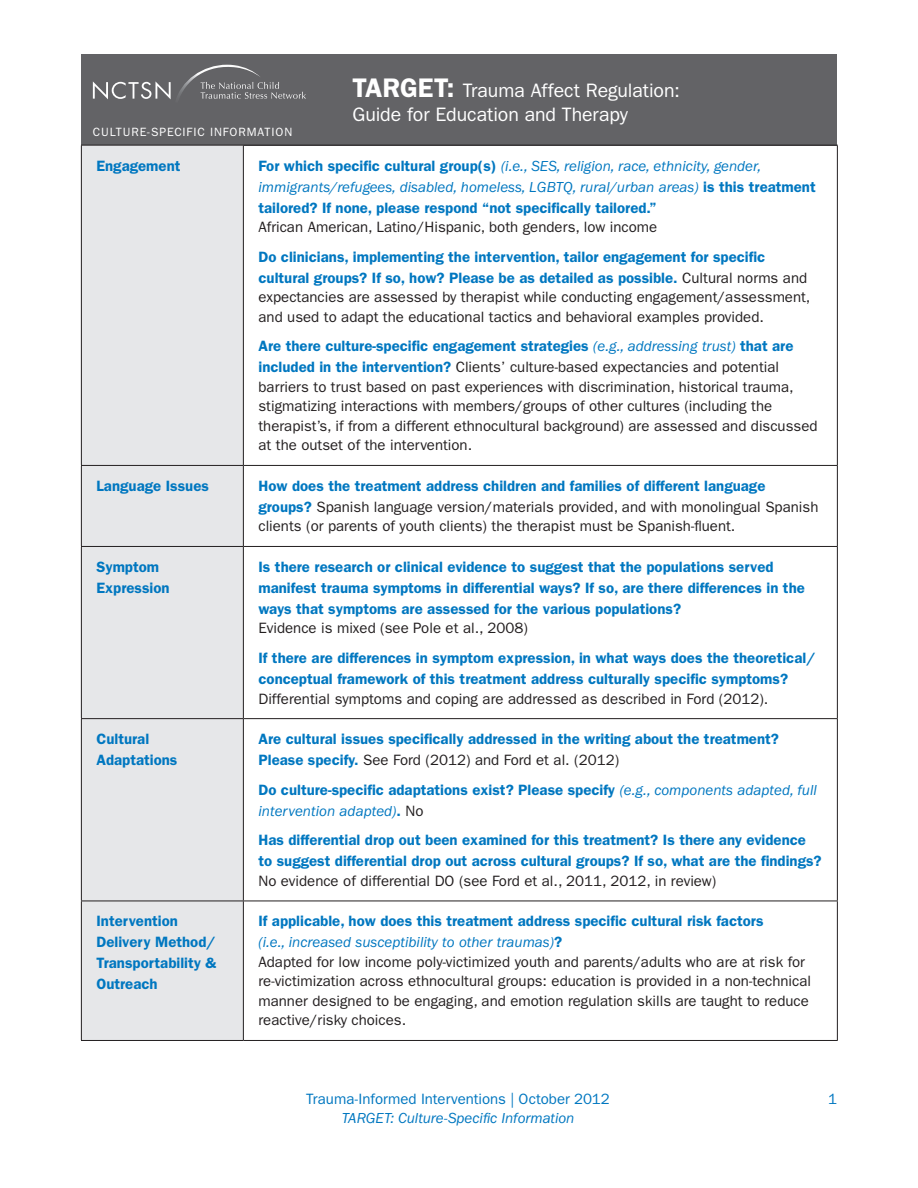
<style>
.page{position:relative;width:918px;height:1188px;background:#fff}
.page>*{position:absolute;margin:0;border:0;box-sizing:border-box;transform-origin:0 0}
.Header_Title{font:600 27px "ITC Franklin Gothic Std";letter-spacing:-.005em;color:#fff}
.Header_Title-2{font:19.5px/24px "ITC Franklin Gothic Std";letter-spacing:-.005em;color:#fff}
.Body_Paragraphs{font:600 15px/21px "ITC Franklin Gothic Std";color:#0077c0}
.Body_Paragraphs-2{font:15px/19.5px "ITC Franklin Gothic Std";color:#231f20}
.Page_number{font:15px "ITC Franklin Gothic Std";color:#0077c0}
.t1{font:italic 15px "ITC Franklin Gothic Std";letter-spacing:-.005em;color:#0077c0}
.Header_Title-3{font:12px "ITC Franklin Gothic Std";letter-spacing:.075em;color:#fff}
.s1{font-weight:400;font-style:italic}
.s2{font-weight:400;color:#231f20}
</style>
<div class="page">
<div style="left:81px;top:54px;width:756px;height:92px;background:#636366"></div>
<svg style="left:93px;top:64px;width:213px;height:36px"></svg>
<div style="left:82px;top:146px;width:161px;height:894px;background:#e6e7e9"></div>
<hr style="left:81px;top:145px;width:162px;height:1px;background:#231f20">
<hr style="left:81px;top:145px;width:1px;height:320px;background:#231f20">
<hr style="left:243px;top:145px;width:595px;height:1px;background:#231f20">
<hr style="left:243px;top:145px;width:1px;height:320px;background:#231f20">
<hr style="left:837px;top:145px;width:1px;height:320px;background:#231f20">
<hr style="left:81px;top:465px;width:162px;height:1px;background:#231f20">
<hr style="left:81px;top:466px;width:1px;height:80px;background:#231f20">
<hr style="left:243px;top:465px;width:595px;height:1px;background:#231f20">
<hr style="left:243px;top:466px;width:1px;height:80px;background:#231f20">
<hr style="left:837px;top:466px;width:1px;height:80px;background:#231f20">
<hr style="left:81px;top:546px;width:162px;height:1px;background:#231f20">
<hr style="left:81px;top:547px;width:1px;height:171px;background:#231f20">
<hr style="left:243px;top:546px;width:595px;height:1px;background:#231f20">
<hr style="left:243px;top:547px;width:1px;height:171px;background:#231f20">
<hr style="left:837px;top:547px;width:1px;height:171px;background:#231f20">
<hr style="left:81px;top:718px;width:162px;height:1px;background:#231f20">
<hr style="left:81px;top:719px;width:1px;height:182px;background:#231f20">
<hr style="left:243px;top:718px;width:595px;height:1px;background:#231f20">
<hr style="left:243px;top:719px;width:1px;height:182px;background:#231f20">
<hr style="left:837px;top:719px;width:1px;height:182px;background:#231f20">
<hr style="left:81px;top:901px;width:162px;height:1px;background:#231f20">
<hr style="left:81px;top:901px;width:1px;height:139px;background:#231f20">
<hr style="left:243px;top:901px;width:595px;height:1px;background:#231f20">
<hr style="left:243px;top:901px;width:1px;height:139px;background:#231f20">
<hr style="left:837px;top:901px;width:1px;height:139px;background:#231f20">
<hr style="left:81px;top:1040px;width:162px;height:1px;background:#231f20">
<hr style="left:243px;top:1040px;width:595px;height:1px;background:#231f20">
<p class="Header_Title-2" style="left:352px;top:79px;width:329px;text-indent:110px">Trauma Affect Regulation:<br>Guide for Education and Therapy</p>
<p class="Header_Title" style="left:352px;top:84px;width:104px">TARGET:</p>
<p class="Header_Title" style="left:352px;top:84px;width:84px">NAME:</p>
<p class="Header_Title-2" style="left:443px;top:91px;width:169px">General Information</p>
<p class="Header_Title-2" style="left:463px;top:91px;width:156px">Name Spelled Out</p>
<p class="Header_Title-3" style="left:93px;top:125px;width:201px">CULTURE-SPECIFIC INFORMATION</p>
<p class="Body_Paragraphs" style="left:96px;top:155px;width:85px">Engagement</p>
<p class="Body_Paragraphs" style="left:258px;top:155px;width:559px">For which specific cultural group(s) <span class="s1">(i.e., SES, religion, race, ethnicity, gender, immigrants/refugees, disabled, homeless, LGBTQ, rural/urban areas)</span> is this treatment tailored? If none, please respond “not specifically tailored.”</p>
<p class="Body_Paragraphs-2" style="left:258px;top:217px;width:400px">African American, Latino/Hispanic, both genders, low income</p>
<p class="Body_Paragraphs" style="left:258px;top:246px;width:550px">Do clinicians, implementing the intervention, tailor engagement for specific cultural groups? If so, how? Please be as detailed as possible. <span class="s2">Cultural norms and</span></p>
<p class="Body_Paragraphs-2" style="left:258px;top:287px;width:554px">expectancies are assessed by therapist while conducting engagement/assessment, and used to adapt the educational tactics and behavioral examples provided.</p>
<p class="Body_Paragraphs" style="left:258px;top:336px;width:537px">Are there culture-specific engagement strategies <span class="s1">(e.g., addressing trust)</span> that are included in the intervention? <span class="s2">Clients’ culture-based expectancies and potential</span></p>
<p class="Body_Paragraphs-2" style="left:258px;top:377px;width:561px">barriers to trust based on past experiences with discrimination, historical trauma, stigmatizing interactions with members/groups of other cultures (including the therapist’s, if from a different ethnocultural background) are assessed and discussed at the outset of the intervention.</p>
<p class="Body_Paragraphs" style="left:96px;top:475px;width:114px">Language Issues</p>
<p class="Body_Paragraphs" style="left:258px;top:475px;width:561px">How does the treatment address children and families of different language groups? <span class="s2">Spanish language version/materials provided, and with monolingual Spanish</span></p>
<p class="Body_Paragraphs-2" style="left:258px;top:517px;width:479px">clients (or parents of youth clients) the therapist must be Spanish-fluent.</p>
<p class="Body_Paragraphs" style="left:96px;top:556px;width:75px">Symptom<br>Expression</p>
<p class="Body_Paragraphs" style="left:258px;top:556px;width:548px">Is there research or clinical evidence to suggest that the populations served manifest trauma symptoms in differential ways? If so, are there differences in the ways that symptoms are assessed for the various populations?</p>
<p class="Body_Paragraphs-2" style="left:258px;top:619px;width:271px">Evidence is mixed (see Pole et al., 2008)</p>
<p class="Body_Paragraphs" style="left:258px;top:647px;width:558px">If there are differences in symptom expression, in what ways does the theoretical/ conceptual framework of this treatment address culturally specific symptoms?</p>
<p class="Body_Paragraphs-2" style="left:258px;top:689px;width:511px">Differential symptoms and coping are addressed as described in Ford (2012).</p>
<p class="Body_Paragraphs" style="left:96px;top:728px;width:82px">Cultural<br>Adaptations</p>
<p class="Body_Paragraphs" style="left:258px;top:728px;width:522px">Are cultural issues specifically addressed in the writing about the treatment?<br>Please specify. <span class="s2">See Ford (2012) and Ford et al. (2012)</span></p>
<p class="Body_Paragraphs" style="left:258px;top:779px;width:560px">Do culture-specific adaptations exist? Please specify <span class="s1">(e.g., components adapted, full intervention adapted)</span>. <span class="s2">No</span></p>
<p class="Body_Paragraphs" style="left:258px;top:830px;width:565px">Has differential drop out been examined for this treatment? Is there any evidence to suggest differential drop out across cultural groups? If so, what are the findings?</p>
<p class="Body_Paragraphs-2" style="left:258px;top:871px;width:459px">No evidence of differential DO (see Ford et al., 2011, 2012, in review)</p>
<p class="Body_Paragraphs" style="left:96px;top:911px;width:121px">Intervention<br>Delivery Method/<br>Transportability &amp;<br>Outreach</p>
<p class="Body_Paragraphs" style="left:258px;top:911px;width:507px">If applicable, how does this treatment address specific cultural risk factors <span class="s1">(i.e., increased susceptibility to other traumas)</span>?</p>
<p class="Body_Paragraphs-2" style="left:258px;top:952px;width:554px">Adapted for low income poly-victimized youth and parents/adults who are at risk for re-victimization across ethnocultural groups: education is provided in a non-technical manner designed to be engaging, and emotion regulation skills are taught to reduce reactive/risky choices.</p>
<p class="Page_number" style="left:306px;top:1090px;width:305px">Trauma-Informed Interventions | October 2012</p>
<p class="Page_number" style="left:828px;top:1090px;width:10px">1</p>
<p class="t1" style="left:342px;top:1110px;width:234px">TARGET: Culture-Specific Information</p>
</div>
